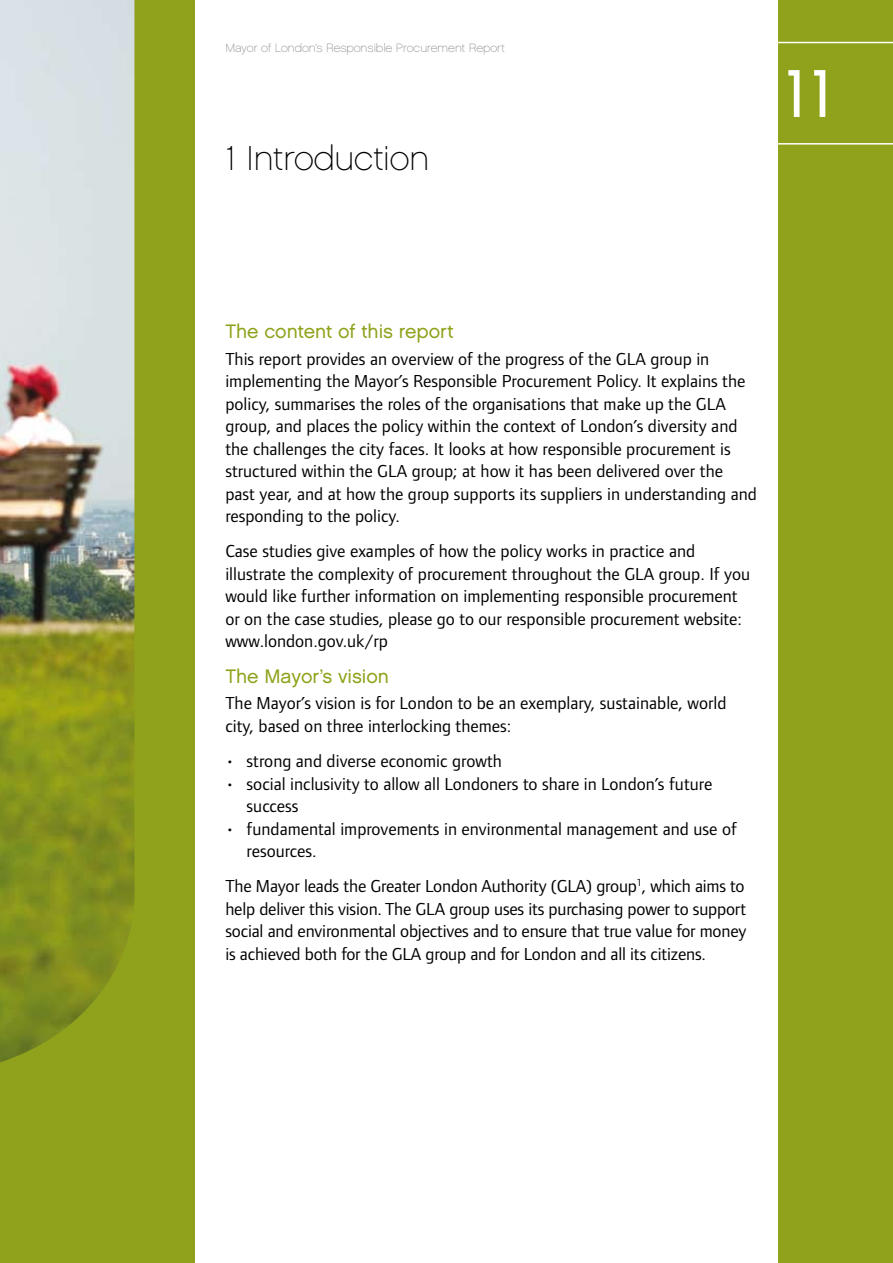
<style>
.page{position:relative;width:893px;height:1263px;background:#fff}
.page>*{position:absolute;margin:0;border:0;box-sizing:border-box;transform-origin:0 0}
.t1{font:67.5px "Chalet London Nineteen Seventy";color:#fff}
.t2{font:34.5px "Chalet Paris Nineteen Sixty";color:#000}
.t3{font:19.5px "Chalet London Nineteen Sixty";color:#90a21b}
.t4{font:18px/22.5px "Foundry Form Sans";color:#000}
.t5{font:12px "Chalet Paris Nineteen Sixty";color:#87888a}
</style>
<div class="page">
<div style="left:778px;top:0;width:115px;height:1263px;background:#90a21b"></div>
<div style="left:0;top:0;width:194px;height:1263px;background:#90a21b"></div>
<img style="left:0;top:0;width:135px;height:1062px">
<svg style="left:778px;top:42px;width:115px;height:103px"></svg>
<p class="t5" style="left:225px;top:40px;width:281px">Mayor of London’s Responsible Procurement Report</p>
<h2 class="t2" style="left:225px;top:138px;width:205px">1 Introduction</h2>
<h1 class="t1" style="left:787px;top:52px;width:49px">11</h1>
<p class="t3" style="left:225px;top:319px;width:230px">The content of this report</p>
<p class="t4" style="left:225px;top:347px;width:533px">This report provides an overview of the progress of the GLA group in implementing the Mayor’s Responsible Procurement Policy. It explains the policy, summarises the roles of the organisations that make up the GLA group, and places the policy within the context of London’s diversity and the challenges the city faces. It looks at how responsible procurement is structured within the GLA group; at how it has been delivered over the past year, and at how the group supports its suppliers in understanding and responding to the policy.</p>
<p class="t4" style="left:225px;top:540px;width:526px">Case studies give examples of how the policy works in practice and illustrate the complexity of procurement throughout the GLA group. If you would like further information on implementing responsible procurement or on the case studies, please go to our responsible procurement website: www.london.gov.uk/rp</p>
<p class="t3" style="left:225px;top:664px;width:165px">The Mayor’s vision</p>
<p class="t4" style="left:225px;top:692px;width:503px">The Mayor’s vision is for London to be an exemplary, sustainable, world city, based on three interlocking themes:</p>
<p class="t4" style="left:225px;top:750px;width:278px">• strong and diverse economic growth</p>
<p class="t4" style="left:247px;top:772px;width:467px;text-indent:-21px">• social inclusivity to allow all Londoners to share in London’s future success</p>
<p class="t4" style="left:247px;top:817px;width:492px;text-indent:-21px">• fundamental improvements in environmental management and use of resources.</p>
<p class="t4" style="left:225px;top:875px;width:523px;text-align:justify">The Mayor leads the Greater London Authority (GLA) group<sup>1</sup>, which aims to help deliver this vision. The GLA group uses its purchasing power to support social and environmental objectives and to ensure that true value for money is achieved both for the GLA group and for London and all its citizens.</p>
</div>
